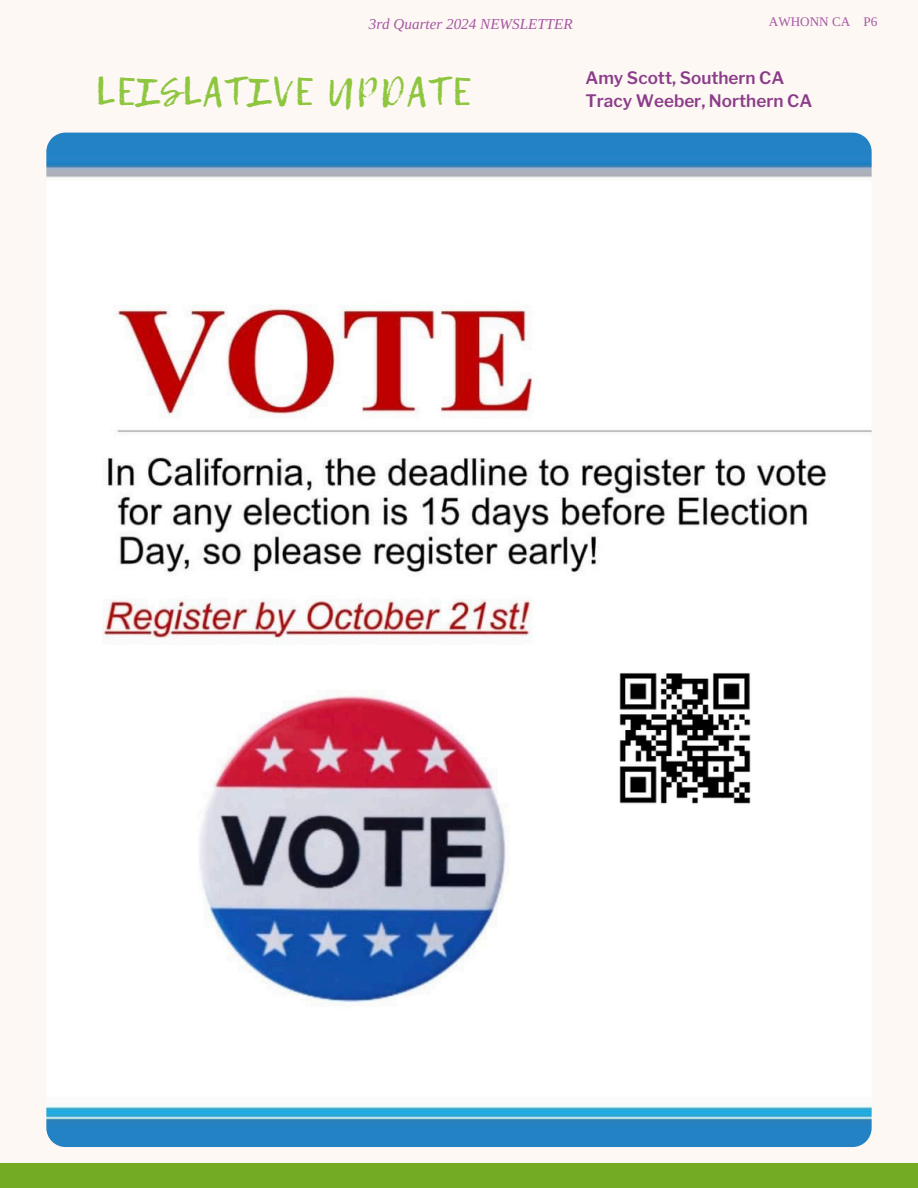
<style>
.page{position:relative;width:918px;height:1188px;background:#fdf8f3}
.page>*{position:absolute;margin:0;border:0;box-sizing:border-box;transform-origin:0 0}
.t1{font:38.7px "Lemon Tuesday";letter-spacing:.05em;color:#8ec63f}
.t2{font:600 17.1px/23.1px "Libre Franklin";color:#8b3c8a}
.t3{font:italic 15.15px "Libra Serif Modern";color:#a656a5}
.t4{font:13.2px "Libra Serif Modern";color:#a656a5}
</style>
<div class="page">
<img style="left:46px;top:133px;width:826px;height:1014px">
<img style="left:612px;top:666px;width:146px;height:140px">
<div style="left:0;top:1163px;width:918px;height:25px;background:#73ab22"></div>
<p class="t3" style="left:369px;top:15px;width:206px">3rd Quarter 2024 NEWSLETTER</p>
<p class="t4" style="left:769px;top:15px;width:110px">AWHONN CA P6</p>
<h1 class="t1" style="left:96px;top:62px;width:376px">LEISLATIVE UPDATE</h1>
<h2 class="t2" style="left:585px;top:67px;width:228px">Amy Scott, Southern CA<br>Tracy Weeber, Northern CA</h2>
</div>
